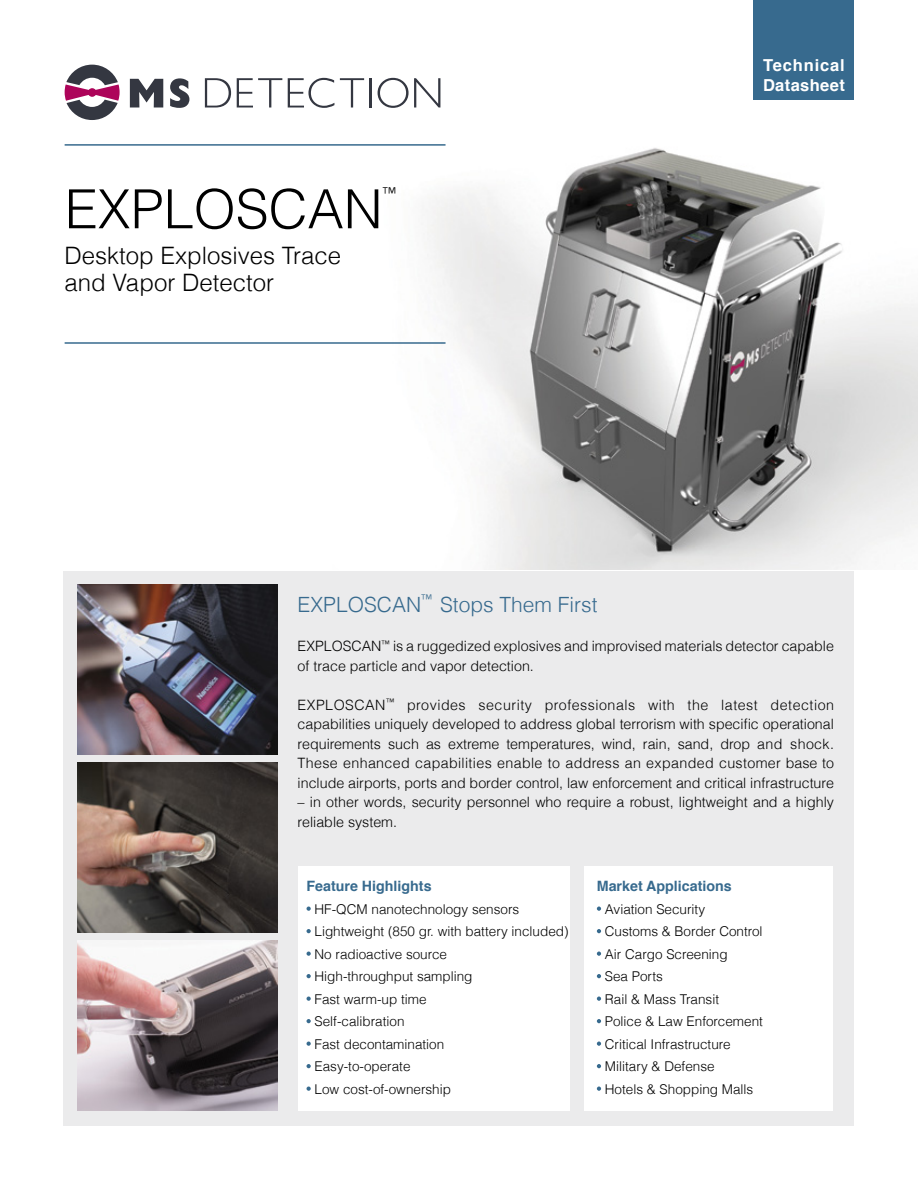
<style>
.page{position:relative;width:918px;height:1188px;background:#fff}
.page>*{position:absolute;margin:0;border:0;box-sizing:border-box;transform-origin:0 0}
.t1{font:300 54px "Helvetica";color:#000}
.t2{font:300 24px/27px "Helvetica";color:#000}
.t3{font:300 21px "Helvetica";color:#376a8e}
.t4{font:700 16.5px/19.8px "Helvetica";letter-spacing:.025em;color:#fff}
.t5{font:300 15px "Helvetica";color:#000}
.t6{font:300 14.25px/19.5px "Helvetica";color:#000}
.t7{font:300 14.25px "Helvetica";letter-spacing:.035em;color:#000}
.t8{font:700 14.25px "Helvetica";color:#376a8e}
.t9{font:300 13.5px/22.5px "Helvetica";color:#000}
.t10{font:300 12px "Helvetica";color:#376a8e}
.t11{font:300 9px "Helvetica";color:#000}
</style>
<div class="page">
<img style="left:424px;top:148px;width:494px;height:422px">
<div style="left:64px;top:571px;width:790px;height:554px;background:#ebebec"></div>
<div style="left:298px;top:866px;width:271px;height:245px;background:#fff"></div>
<div style="left:584px;top:866px;width:249px;height:245px;background:#fff"></div>
<svg style="left:597px;top:907px;width:4px;height:4px"></svg>
<svg style="left:597px;top:929px;width:4px;height:4px"></svg>
<svg style="left:597px;top:952px;width:4px;height:4px"></svg>
<svg style="left:597px;top:974px;width:4px;height:4px"></svg>
<svg style="left:597px;top:997px;width:4px;height:4px"></svg>
<svg style="left:597px;top:1019px;width:4px;height:4px"></svg>
<svg style="left:597px;top:1042px;width:4px;height:4px"></svg>
<svg style="left:597px;top:1064px;width:4px;height:4px"></svg>
<svg style="left:597px;top:1087px;width:4px;height:4px"></svg>
<svg style="left:307px;top:907px;width:4px;height:4px"></svg>
<svg style="left:307px;top:929px;width:4px;height:4px"></svg>
<svg style="left:307px;top:952px;width:4px;height:4px"></svg>
<svg style="left:307px;top:974px;width:4px;height:4px"></svg>
<svg style="left:307px;top:997px;width:4px;height:4px"></svg>
<svg style="left:307px;top:1019px;width:4px;height:4px"></svg>
<svg style="left:307px;top:1042px;width:4px;height:4px"></svg>
<svg style="left:307px;top:1064px;width:4px;height:4px"></svg>
<svg style="left:307px;top:1087px;width:4px;height:4px"></svg>
<div style="left:753px;top:0;width:101px;height:100px;background:#376a8e"></div>
<svg style="left:65px;top:65px;width:55px;height:55px"></svg>
<svg style="left:130px;top:79px;width:33px;height:28px"></svg>
<svg style="left:170px;top:78px;width:19px;height:30px"></svg>
<svg style="left:205px;top:78px;width:26px;height:29px"></svg>
<svg style="left:237px;top:78px;width:45px;height:29px"></svg>
<svg style="left:288px;top:78px;width:46px;height:30px"></svg>
<svg style="left:340px;top:78px;width:24px;height:29px"></svg>
<hr style="left:369px;top:78px;width:3px;height:29px;background:#343741">
<svg style="left:378px;top:78px;width:62px;height:30px"></svg>
<hr style="left:65px;top:144px;width:381px;height:2px;background:#376a8e">
<hr style="left:65px;top:342px;width:381px;height:2px;background:#376a8e">
<img style="left:77px;top:585px;width:200px;height:170px">
<img style="left:77px;top:763px;width:200px;height:170px">
<img style="left:77px;top:941px;width:200px;height:170px">
<p class="t5" style="left:383px;top:184px;width:16px">TM</p>
<h1 class="t1" style="left:65px;top:175px;width:320px">EXPLOSCAN</h1>
<h2 class="t2" style="left:65px;top:242px;width:278px">Desktop Explosives Trace and Vapor Detector</h2>
<p class="t4" style="left:763px;top:56px;width:83px">Technical<br>Datasheet</p>
<p class="t10" style="left:421px;top:592px;width:13px">™</p>
<h3 class="t3" style="left:298px;top:592px;width:125px">EXPLOSCAN</h3>
<p class="t6" style="left:393px;top:637px;width:442px">is a ruggedized explosives and improvised materials detector capable</p>
<h3 class="t3" style="left:440px;top:592px;width:159px">Stops Them First</h3>
<p class="t11" style="left:382px;top:638px;width:10px">™</p>
<p class="t6" style="left:298px;top:637px;width:238px">EXPLOSCAN<br>of trace particle and vapor detection.</p>
<p class="t11" style="left:386px;top:697px;width:10px">™</p>
<p class="t7" style="left:298px;top:696px;width:89px">EXPLOSCAN</p>
<p class="t6" style="left:298px;top:715px;width:538px">capabilities uniquely developed to address global terrorism with specific operational</p>
<p class="t6" style="left:790px;top:734px;width:45px">shock.</p>
<p class="t7" style="left:545px;top:696px;width:92px">professionals</p>
<p class="t7" style="left:407px;top:696px;width:60px">provides</p>
<p class="t7" style="left:479px;top:696px;width:55px">security</p>
<p class="t6" style="left:648px;top:695px;width:28px">with</p>
<p class="t6" style="left:688px;top:695px;width:22px">the</p>
<p class="t6" style="left:721px;top:695px;width:38px">latest</p>
<p class="t7" style="left:771px;top:696px;width:65px">detection</p>
<p class="t6" style="left:298px;top:734px;width:538px">requirements<br>These enhanced capabilities enable to address an expanded customer base to include airports, ports and border control, law enforcement and critical infrastructure</p>
<p class="t6" style="left:298px;top:793px;width:538px">– in other words, security personnel who require a robust, lightweight and a highly reliable system.</p>
<p class="t6" style="left:388px;top:734px;width:32px">such</p>
<p class="t6" style="left:602px;top:734px;width:36px">wind,</p>
<p class="t6" style="left:643px;top:734px;width:29px">rain,</p>
<p class="t6" style="left:678px;top:734px;width:37px">sand,</p>
<p class="t6" style="left:720px;top:734px;width:31px">drop</p>
<p class="t6" style="left:757px;top:734px;width:27px">and</p>
<p class="t6" style="left:448px;top:734px;width:53px">extreme</p>
<p class="t6" style="left:506px;top:734px;width:90px">temperatures,</p>
<p class="t6" style="left:426px;top:734px;width:17px">as</p>
<p class="t8" style="left:307px;top:875px;width:127px">Feature Highlights</p>
<p class="t9" style="left:315px;top:898px;width:256px">HF-QCM nanotechnology sensors<br>Lightweight (850 gr. with battery included(<br>No radioactive source<br>High-throughput sampling<br>Fast warm-up time<br>Self-calibration<br>Fast decontamination<br>Easy-to-operate<br>Low cost-of-ownership</p>
<p class="t8" style="left:597px;top:875px;width:136px">Market Applications</p>
<p class="t9" style="left:605px;top:898px;width:160px">Aviation Security<br>Customs &amp; Border Control<br>Air Cargo Screening<br>Sea Ports<br>Rail &amp; Mass Transit<br>Police &amp; Law Enforcement<br>Critical Infrastructure<br>Military &amp; Defense<br>Hotels &amp; Shopping Malls</p>
</div>
